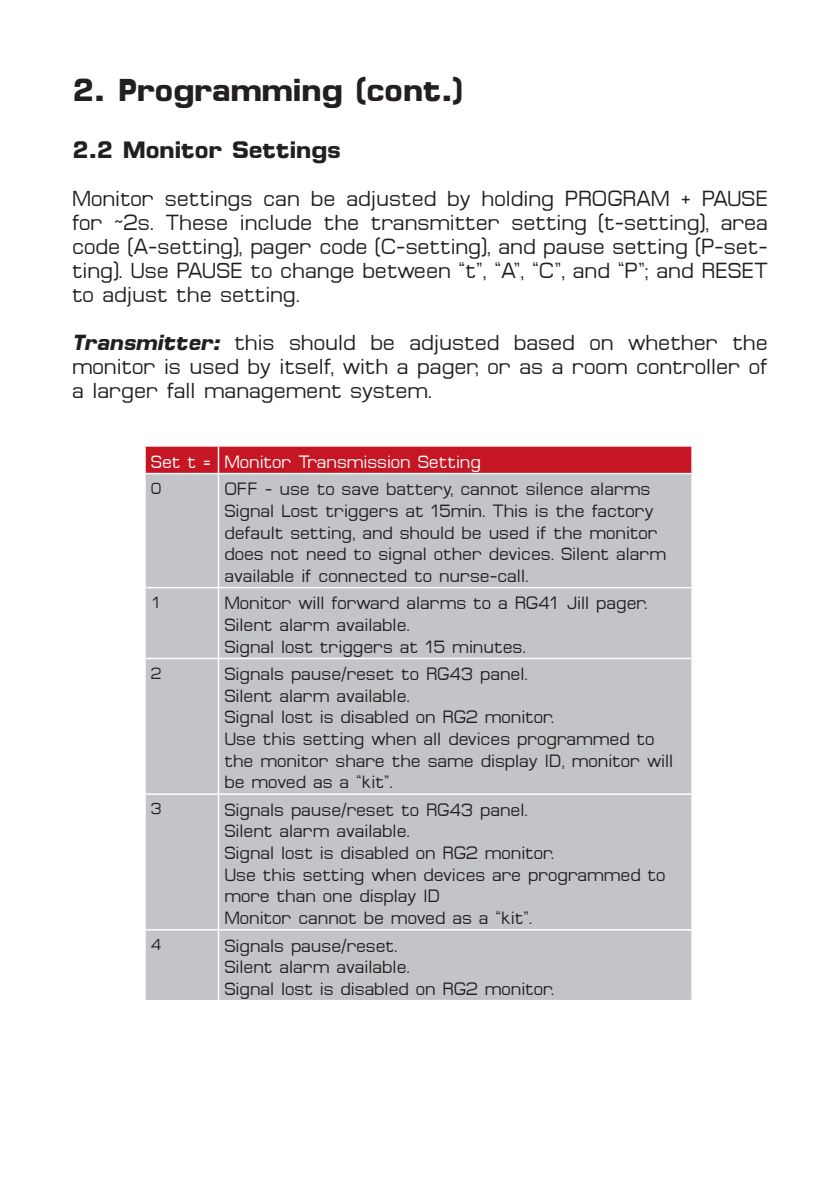
<style>
.page{position:relative;width:840px;height:1191px;background:#fff}
.page>*{position:absolute;margin:0;border:0;box-sizing:border-box;transform-origin:0 0}
.t1{font:700 32px "Micro FLF";color:#231f20}
.t2{font:700 24px "Micro FLF";color:#231f20}
.t3{font:22px/24px "Micro FLF";color:#231f20;text-align:justify}
.t4{font:18px/21.6px "Micro FLF";color:#231f20}
.t5{font:18px "Micro FLF";color:#fff}
.t6{font:16.2px "Micro FLF";color:#231f20}
.s1{font-weight:700;font-style:italic}
</style>
<div class="page">
<div style="left:146px;top:474px;width:545px;height:526px;background:#c3c4c7"></div>
<svg style="left:145px;top:446px;width:547px;height:27px;background:#c81e2b"></svg>
<hr style="left:218px;top:474px;width:1px;height:113px;background:#fff">
<hr style="left:144px;top:587px;width:74px;height:1px;background:#fff">
<hr style="left:218px;top:587px;width:474px;height:1px;background:#fff">
<hr style="left:218px;top:588px;width:1px;height:69px;background:#fff">
<hr style="left:144px;top:657px;width:74px;height:2px;background:#fff">
<hr style="left:218px;top:657px;width:474px;height:2px;background:#fff">
<hr style="left:218px;top:659px;width:1px;height:134px;background:#fff">
<hr style="left:144px;top:793px;width:74px;height:2px;background:#fff">
<hr style="left:218px;top:793px;width:474px;height:2px;background:#fff">
<hr style="left:218px;top:795px;width:1px;height:134px;background:#fff">
<hr style="left:144px;top:929px;width:74px;height:1px;background:#fff">
<hr style="left:218px;top:929px;width:474px;height:1px;background:#fff">
<hr style="left:218px;top:930px;width:1px;height:70px;background:#fff">
<p class="t1" style="left:72px;top:72px;width:392px">2. Programming (cont.)</p>
<p class="t2" style="left:72px;top:136px;width:270px">2.2 Monitor Settings</p>
<p class="t3" style="left:72px;top:187px;width:697px">Monitor settings can be adjusted by holding PROGRAM + PAUSE for ~2s. These include the transmitter setting (t-setting), area code (A-setting), pager code (C-setting), and pause setting (P-set&shy;ting). Use PAUSE to change between “t”, “A”, “C”, and “P”; and RESET to adjust the setting.</p>
<p class="t3" style="left:72px;top:331px;width:697px"><span class="s1">Transmitter:</span> this should be adjusted based on whether the monitor is used by itself, with a pager, or as a room controller of a larger fall management system.</p>
<p class="t5" style="left:151px;top:452px;width:61px">Set t =</p>
<p class="t5" style="left:224px;top:452px;width:258px">Monitor Transmission Setting</p>
<p class="t6" style="left:151px;top:479px;width:12px">0</p>
<p class="t4" style="left:224px;top:478px;width:427px">OFF - use to save battery, cannot silence alarms</p>
<p class="t4" style="left:224px;top:500px;width:443px">Signal Lost triggers at 15min. This is the factory default setting, and should be used if the monitor does not need to signal other devices. Silent alarm available if connected to nurse-call.</p>
<p class="t6" style="left:151px;top:593px;width:12px">1</p>
<p class="t4" style="left:224px;top:592px;width:424px">Monitor will forward alarms to a RG41 Jill pager.</p>
<p class="t4" style="left:224px;top:614px;width:187px">Silent alarm available.</p>
<p class="t4" style="left:224px;top:636px;width:302px">Signal lost triggers at 15 minutes.</p>
<p class="t6" style="left:151px;top:664px;width:12px">2</p>
<p class="t4" style="left:224px;top:663px;width:304px">Signals pause/reset to RG43 panel.</p>
<p class="t4" style="left:224px;top:685px;width:187px">Silent alarm available.</p>
<p class="t4" style="left:224px;top:706px;width:331px">Signal lost is disabled on RG2 monitor.</p>
<p class="t4" style="left:224px;top:728px;width:450px">Use this setting when all devices programmed to the monitor share the same display ID, monitor will be moved as a “kit”.</p>
<p class="t6" style="left:151px;top:800px;width:12px">3</p>
<p class="t4" style="left:224px;top:799px;width:304px">Signals pause/reset to RG43 panel.</p>
<p class="t4" style="left:224px;top:820px;width:187px">Silent alarm available.</p>
<p class="t4" style="left:224px;top:842px;width:331px">Signal lost is disabled on RG2 monitor.</p>
<p class="t4" style="left:224px;top:864px;width:442px">Use this setting when devices are programmed to more than one display ID</p>
<p class="t4" style="left:224px;top:907px;width:309px">Monitor cannot be moved as a “kit”.</p>
<p class="t6" style="left:151px;top:935px;width:12px">4</p>
<p class="t4" style="left:224px;top:934px;width:174px">Signals pause/reset.</p>
<p class="t4" style="left:224px;top:956px;width:187px">Silent alarm available.</p>
<p class="t4" style="left:224px;top:978px;width:331px">Signal lost is disabled on RG2 monitor.</p>
</div>
